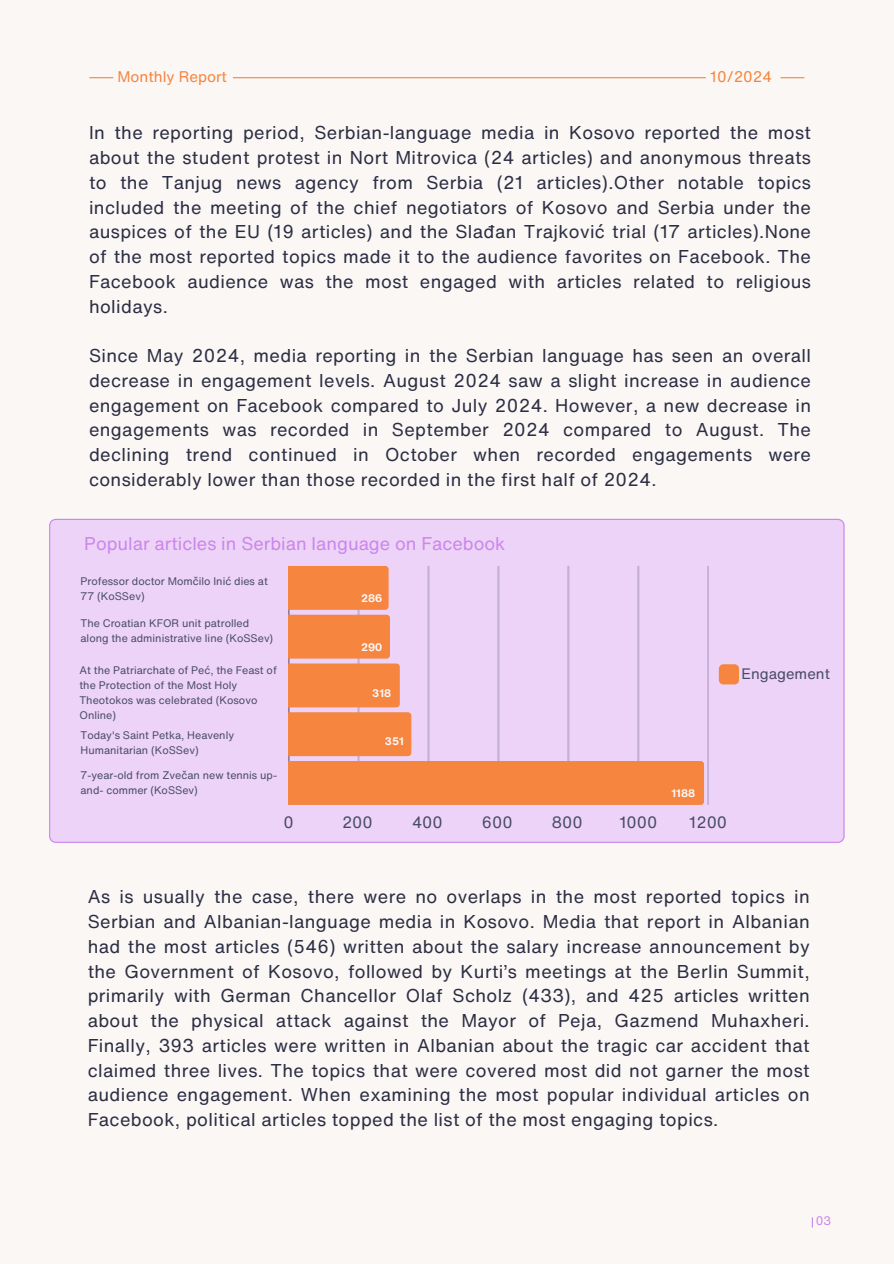
<style>
.page{position:relative;width:894px;height:1264px;background:#fff}
.page>*{position:absolute;margin:0;border:0;box-sizing:border-box;transform-origin:0 0}
.t1{font:18px/24.8px "Helvetica Now Text";letter-spacing:.02em;color:#2b2d42;text-align:justify}
.t2{font:18px "Helvetica Now Text";color:#cc86eb}
.t3{font:16.05px "Helvetica Now Text";color:#484b69}
.t4{font:15px "Helvetica Now Text";color:#f5853f}
.t5{font:14.7px "Helvetica Now Text";color:#484b69}
.t6{font:12px "Helvetica Now Text";color:#cc86eb}
.t7{font:10.65px/15.1px "Helvetica Now Text";color:#484b69}
.t8{font:700 10.65px "Helvetica Now Text";color:#faf9fa}
</style>
<div class="page">
<div style="left:0;top:0;width:893px;height:1263px;background:#faf7f5"></div>
<div style="left:49px;top:519px;width:794px;height:323px;background:#edd3f8"></div>
<hr style="left:707px;top:566px;width:1px;height:239px;background:#cab6d9">
<svg style="left:288px;top:566px;width:415px;height:239px"></svg>
<div style="left:718px;top:664px;width:20px;height:20px;background:#f5853f;border-radius:4px"></div>
<svg style="left:89px;top:77px;width:24px;height:1px"></svg>
<hr style="left:233px;top:77px;width:472px;height:1px;background:#f5853f">
<svg style="left:780px;top:77px;width:24px;height:1px"></svg>
<h3 class="t4" style="left:117px;top:66px;width:111px">Monthly Report</h3>
<h3 class="t4" style="left:710px;top:66px;width:63px">10/2024</h3>
<p class="t1" style="left:89px;top:120px;width:723px">In the reporting period, Serbian-language media in Kosovo reported the most about the student protest in Nort Mitrovica (24 articles) and anonymous threats to the Tanjug news agency from Serbia (21 articles).Other notable topics included the meeting of the chief negotiators of Kosovo and Serbia under the auspices of the EU (19 articles) and the Slađan Trajković trial (17 articles).None of the most reported topics made it to the audience favorites on Facebook. The Facebook audience was the most engaged with articles related to religious holidays.</p>
<h2 class="t1" style="left:89px;top:343px;width:723px">Since May 2024, media reporting in the Serbian language has seen an overall decrease in engagement levels. August 2024 saw a slight increase in audience engagement on Facebook compared to July 2024. However, a new decrease in engagements was recorded in September 2024 compared to August. The declining trend continued in October when recorded engagements were considerably lower than those recorded in the first half of 2024.</h2>
<h3 class="t2" style="left:84px;top:529px;width:422px">Popular articles in Serbian language on Facebook</h3>
<h2 class="t7" style="left:80px;top:573px;width:189px">Professor doctor Momčilo Inić dies at<br>77 (KoSSev)</h2>
<h1 class="t7" style="left:80px;top:615px;width:194px">The Croatian KFOR unit patrolled along the administrative line (KoSSev)</h1>
<p class="t7" style="left:79px;top:662px;width:199px">At the Patriarchate of Peć, the Feast of the Protection of the Most Holy<br>Theotokos was celebrated (Kosovo<br>Online)</p>
<h1 class="t7" style="left:80px;top:727px;width:155px">Today's Saint Petka, Heavenly<br>Humanitarian (KoSSev)</h1>
<h1 class="t7" style="left:80px;top:767px;width:198px">7-year-old from Zvečan new tennis up&shy;and- commer (KoSSev)</h1>
<p class="t8" style="left:361px;top:590px;width:23px">286</p>
<p class="t8" style="left:361px;top:639px;width:23px">290</p>
<p class="t8" style="left:372px;top:685px;width:21px">318</p>
<p class="t8" style="left:385px;top:733px;width:21px">351</p>
<p class="t8" style="left:671px;top:785px;width:25px">1188</p>
<p class="t3" style="left:283px;top:810px;width:12px">0</p>
<p class="t3" style="left:342px;top:810px;width:32px">200</p>
<p class="t3" style="left:412px;top:810px;width:32px">400</p>
<p class="t3" style="left:482px;top:810px;width:32px">600</p>
<p class="t3" style="left:551px;top:810px;width:32px">800</p>
<p class="t3" style="left:619px;top:810px;width:39px">1000</p>
<p class="t3" style="left:689px;top:810px;width:39px">1200</p>
<p class="t5" style="left:741px;top:663px;width:90px">Engagement</p>
<h3 class="t1" style="left:88px;top:884px;width:723px">As is usually the case, there were no overlaps in the most reported topics in Serbian and Albanian-language media in Kosovo. Media that report in Albanian had the most articles (546) written about the salary increase announcement by the Government of Kosovo, followed by Kurti’s meetings at the Berlin Summit, primarily with German Chancellor Olaf Scholz (433), and 425 articles written about the physical attack against the Mayor of Peja, Gazmend Muhaxheri.<br>Finally, 393 articles were written in Albanian about the tragic car accident that claimed three lives. The topics that were covered most did not garner the most audience engagement. When examining the most popular individual articles on Facebook, political articles topped the list of the most engaging topics.</h3>
<p class="t6" style="left:815px;top:1212px;width:17px">03</p>
</div>
